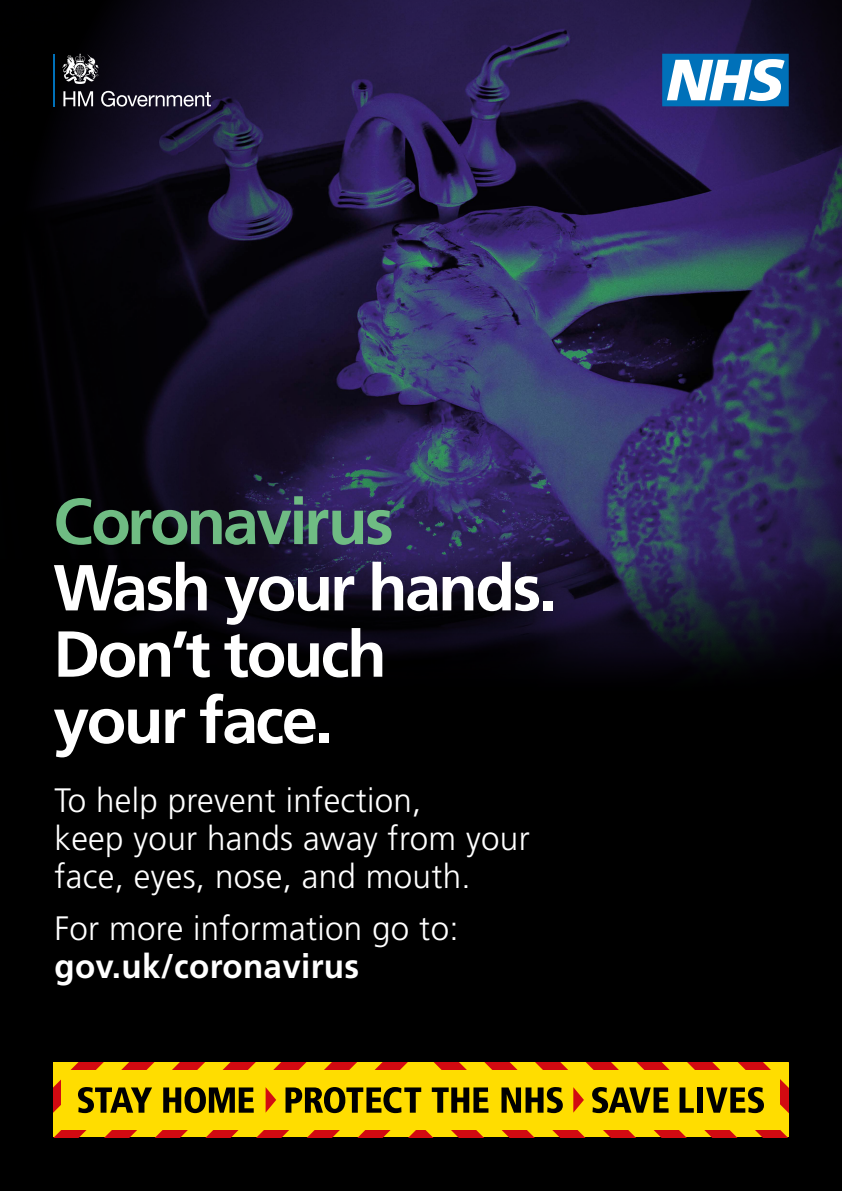
<style>
.page{position:relative;width:842px;height:1191px;background:#000}
.page>*{position:absolute;margin:0;border:0;box-sizing:border-box;transform-origin:0 0}
.t1{font:700 64.9px/66.3px "Frutiger";letter-spacing:-.04em;color:#fff}
.t2{font:700 64.9px "Frutiger";letter-spacing:-.045em;color:#6fbc83}
.t3{font:300 33.8px/38.1px "Frutiger";letter-spacing:.01em;color:#fff}
.t4{font:700 33.8px "Frutiger";letter-spacing:.01em;color:#fff}
</style>
<div class="page">
<img style="left:35px;top:0;width:807px;height:559px">
<svg style="left:154px;top:559px;width:688px;height:70px"></svg>
<svg style="left:227px;top:629px;width:615px;height:42px;fill:#07050e"></svg>
<hr style="left:53px;top:54px;width:2px;height:52px;background:#0071b9">
<svg style="left:63px;top:91px;width:30px;height:15px"></svg>
<svg style="left:101px;top:91px;width:110px;height:16px;background:#575363"></svg>
<svg style="left:62px;top:54px;width:37px;height:30px"></svg>
<svg style="left:662px;top:54px;width:127px;height:52px;background:#6faed7"></svg>
<svg style="left:53px;top:1062px;width:736px;height:75px;background:#ea7c07"></svg>
<div style="left:62px;top:1070px;width:718px;height:59px;background:#fd0"></div>
<svg style="left:266px;top:1087px;width:10px;height:25px"></svg>
<svg style="left:573px;top:1087px;width:11px;height:25px"></svg>
<svg style="left:286px;top:1087px;width:135px;height:26px"></svg>
<svg style="left:432px;top:1087px;width:56px;height:25px"></svg>
<svg style="left:501px;top:1087px;width:62px;height:26px"></svg>
<svg style="left:592px;top:1087px;width:76px;height:26px"></svg>
<svg style="left:679px;top:1087px;width:15px;height:25px"></svg>
<div style="left:697px;top:1087px;width:6px;height:25px;background:#000"></div>
<svg style="left:706px;top:1087px;width:58px;height:26px"></svg>
<svg style="left:78px;top:1087px;width:74px;height:26px"></svg>
<svg style="left:163px;top:1087px;width:91px;height:26px"></svg>
<h1 class="t2" style="left:53px;top:483px;width:342px">Coronavirus</h1>
<h1 class="t1" style="left:53px;top:554px;width:505px">Wash your hands.<br>Don’t touch<br>your face.</h1>
<p class="t3" style="left:54px;top:781px;width:477px">To help prevent infection,<br>keep your hands away from your face, eyes, nose, and mouth.</p>
<p class="t3" style="left:54px;top:909px;width:406px">For more information go to:</p>
<p class="t4" style="left:54px;top:946px;width:306px">gov.uk/coronavirus</p>
</div>
